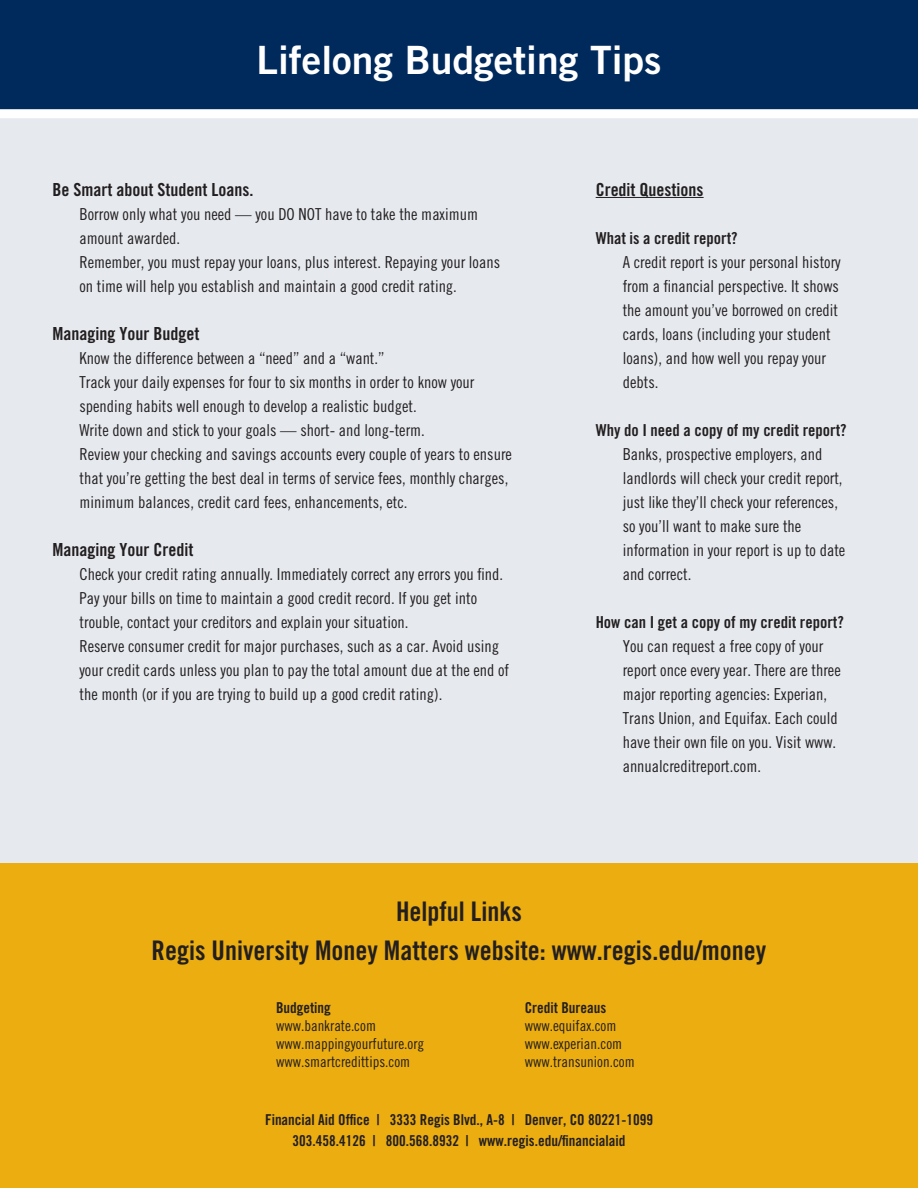
<style>
.page{position:relative;width:918px;height:1188px;background:#fff}
.page>*{position:absolute;margin:0;border:0;box-sizing:border-box;transform-origin:0 0}
.t1{font:39px "Trade Gothic Bold Two";color:#fff}
.t2{font:27px "Trade Gothic Bold Cond Twenty";color:#231f20}
.t3{font:18px "Trade Gothic Bold Cond Twenty";color:#231f20}
.t4{font:16.5px/24px "Trade Gothic Cond Eighteen";color:#231f20}
.Body_Text{font:16.5px "Trade Gothic Bold Cond Twenty";color:#231f20}
.Bold{font:16.5px "Trade Gothic Bold Cond Twenty";color:#231f20}
.Body_Text-2{font:15px "Trade Gothic Bold Cond Twenty";color:#231f20}
.t5{font:15px "Trade Gothic Cond Eighteen";color:#231f20}
</style>
<div class="page">
<div style="left:0;top:100px;width:918px;height:1088px;background:#e6eaef"></div>
<div style="left:0;top:0;width:918px;height:114px;background:#00295c"></div>
<div style="left:0;top:109px;width:918px;height:9px;background:#fff"></div>
<hr style="left:596px;top:197px;width:108px;height:1px;background:#231f20">
<div style="left:0;top:864px;width:918px;height:324px;background:#ecad11"></div>
<p class="t1" style="left:256px;top:36px;width:407px">Lifelong Budgeting Tips</p>
<p class="t3" style="left:52px;top:178px;width:202px">Be Smart about Student Loans.</p>
<p class="t4" style="left:80px;top:202px;width:400px">Borrow only what you need — you DO NOT have to take the maximum amount awarded.</p>
<p class="t4" style="left:80px;top:250px;width:422px">Remember, you must repay your loans, plus interest. Repaying your loans on time will help you establish and maintain a good credit rating.</p>
<p class="t3" style="left:52px;top:322px;width:148px">Managing Your Budget</p>
<p class="t4" style="left:80px;top:346px;width:307px">Know the difference between a “need” and a “want.”</p>
<p class="t4" style="left:80px;top:370px;width:396px">Track your daily expenses for four to six months in order to know your spending habits well enough to develop a realistic budget.</p>
<p class="t4" style="left:80px;top:418px;width:347px">Write down and stick to your goals — short- and long-term.</p>
<p class="t4" style="left:80px;top:442px;width:434px">Review your checking and savings accounts every couple of years to ensure that you’re getting the best deal in terms of service fees, monthly charges, minimum balances, credit card fees, enhancements, etc.</p>
<p class="t3" style="left:52px;top:538px;width:142px">Managing Your Credit</p>
<p class="t4" style="left:80px;top:562px;width:425px">Check your credit rating annually. Immediately correct any errors you find.</p>
<p class="t4" style="left:80px;top:586px;width:399px">Pay your bills on time to maintain a good credit record. If you get into trouble, contact your creditors and explain your situation.</p>
<p class="t4" style="left:80px;top:634px;width:431px">Reserve consumer credit for major purchases, such as a car. Avoid using your credit cards unless you plan to pay the total amount due at the end of the month (or if you are trying to build up a good credit rating).</p>
<p class="t3" style="left:596px;top:178px;width:109px">Credit Questions</p>
<p class="Bold" style="left:596px;top:228px;width:143px">What is a credit report?</p>
<p class="t4" style="left:623px;top:250px;width:220px">A credit report is your personal history from a financial perspective. It shows the amount you’ve borrowed on credit cards, loans (including your student loans), and how well you repay your debts.</p>
<p class="Body_Text" style="left:596px;top:420px;width:253px">Why do I need a copy of my credit report?</p>
<p class="t4" style="left:623px;top:442px;width:224px">Banks, prospective employers, and landlords will check your credit report, just like they’ll check your references, so you’ll want to make sure the information in your report is up to date and correct.</p>
<p class="Body_Text" style="left:596px;top:612px;width:250px">How can I get a copy of my credit report?</p>
<p class="t4" style="left:623px;top:634px;width:220px">You can request a free copy of your report once every year. There are three major reporting agencies: Experian, Trans Union, and Equifax. Each could have their own file on you. Visit www. annualcreditreport.com.</p>
<p class="t2" style="left:396px;top:895px;width:127px">Helpful Links</p>
<p class="t2" style="left:152px;top:934px;width:616px">Regis University Money Matters website: www.regis.edu/money</p>
<p class="Body_Text-2" style="left:276px;top:999px;width:56px">Budgeting</p>
<p class="t5" style="left:276px;top:1017px;width:102px">www.bankrate.com</p>
<p class="t5" style="left:276px;top:1035px;width:150px">www.mappingyourfuture.org</p>
<p class="t5" style="left:276px;top:1053px;width:136px">www.smartcredittips.com</p>
<p class="Body_Text-2" style="left:525px;top:999px;width:83px">Credit Bureaus</p>
<p class="t5" style="left:525px;top:1017px;width:93px">www.equifax.com</p>
<p class="t5" style="left:525px;top:1035px;width:99px">www.experian.com</p>
<p class="t5" style="left:525px;top:1053px;width:111px">www.transunion.com</p>
<p class="Body_Text-2" style="left:265px;top:1110px;width:390px">Financial Aid Office | 3333 Regis Blvd., A-8 | Denver, CO 80221-1099</p>
<p class="Body_Text-2" style="left:292px;top:1131px;width:335px">303.458.4126 | 800.568.8932 | www.regis.edu/financialaid</p>
</div>
